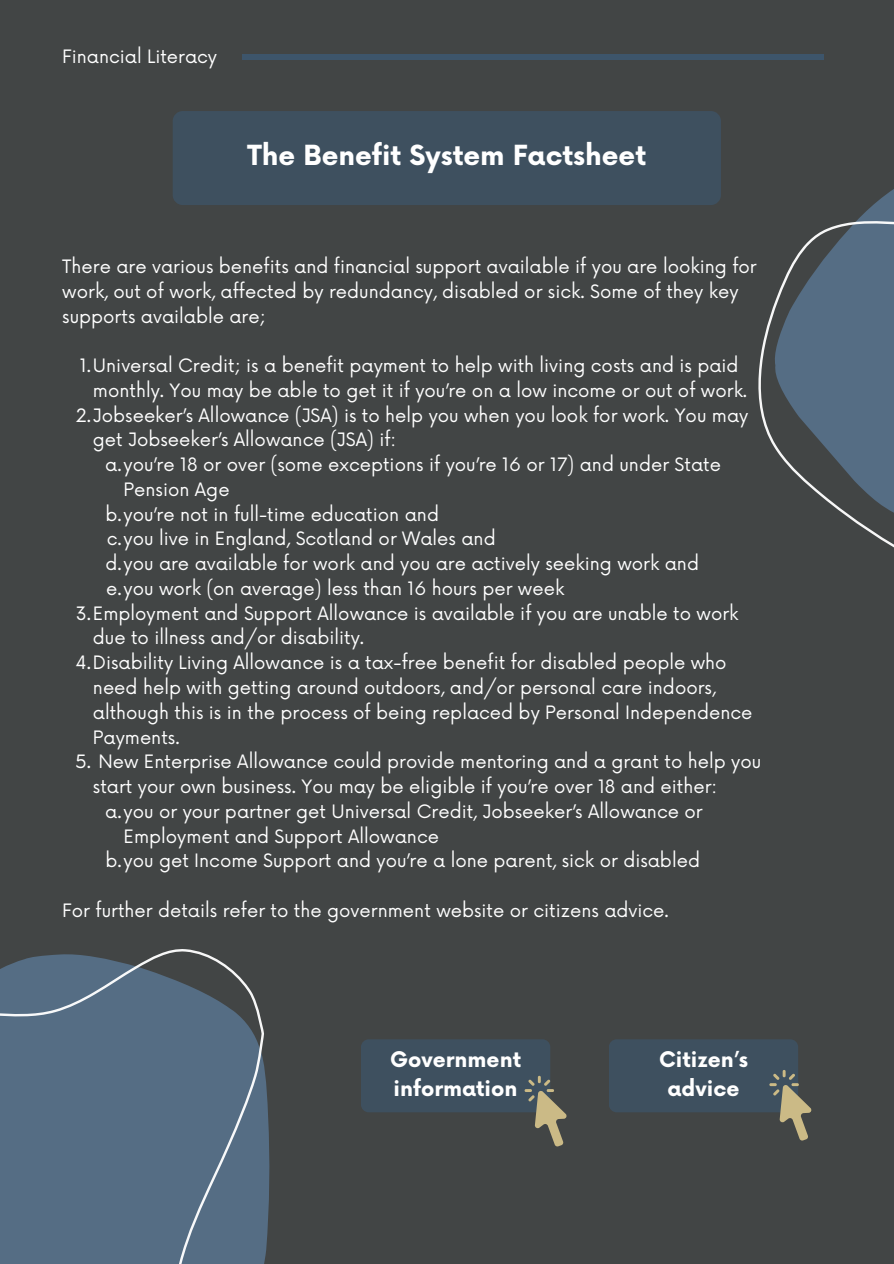
<style>
.page{position:relative;width:894px;height:1264px;background:#fff}
.page>*{position:absolute;margin:0;border:0;box-sizing:border-box;transform-origin:0 0}
.t1{font:700 27px "Now";color:#fff}
.t2{font:700 21px/29.2px "Now";color:#fff}
.t3{font:18px/24.8px "Now";color:#fff}
</style>
<div class="page">
<div style="left:0;top:0;width:893px;height:1263px;background:#424545"></div>
<div style="left:173px;top:111px;width:547px;height:94px;background:#3e505f;border-radius:10px"></div>
<div style="left:242px;top:54px;width:581px;height:6px;background:#3d556b"></div>
<svg style="left:0;top:949px;width:366px;height:314px;fill:#556d84"></svg>
<svg style="left:713px;top:54px;width:180px;height:493px"></svg>
<div style="left:361px;top:1039px;width:189px;height:73px;background:#3e505f;border-radius:8px"></div>
<div style="left:608px;top:1039px;width:190px;height:73px;background:#3e505f;border-radius:8px"></div>
<svg style="left:524px;top:1075px;width:43px;height:71px"></svg>
<svg style="left:769px;top:1070px;width:42px;height:70px"></svg>
<p class="t3" style="left:62px;top:45px;width:156px">Financial Literacy</p>
<p class="t1" style="left:247px;top:141px;width:400px">The Benefit System Factsheet</p>
<p class="t3" style="left:62px;top:255px;width:695px">There are various benefits and financial support available if you are looking for work, out of work, affected by redundancy, disabled or sick. Some of they key supports available are;</p>
<p class="t3" style="left:93px;top:354px;width:655px;text-indent:-13px">1.Universal Credit; is a benefit payment to help with living costs and is paid monthly. You may be able to get it if you’re on a low income or out of work.</p>
<h1 class="t3" style="left:93px;top:403px;width:656px;text-indent:-17px">2.Jobseeker’s Allowance (JSA) is to help you when you look for work. You may get Jobseeker’s Allowance (JSA) if:</h1>
<p class="t3" style="left:123px;top:453px;width:598px;text-indent:-18px">a.you’re 18 or over (some exceptions if you’re 16 or 17) and under State<br>Pension Age</p>
<p class="t3" style="left:105px;top:502px;width:335px">b.you’re not in full-time education and</p>
<p class="t3" style="left:107px;top:527px;width:390px">c.you live in England, Scotland or Wales and</p>
<p class="t3" style="left:105px;top:552px;width:595px">d.you are available for work and you are actively seeking work and</p>
<p class="t3" style="left:106px;top:577px;width:459px">e.you work (on average) less than 16 hours per week</p>
<p class="t3" style="left:93px;top:601px;width:647px;text-indent:-17px">3.Employment and Support Allowance is available if you are unable to work due to illness and/or disability.</p>
<p class="t3" style="left:93px;top:651px;width:661px;text-indent:-17px">4.Disability Living Allowance is a tax-free benefit for disabled people who need help with getting around outdoors, and/or personal care indoors, although this is in the process of being replaced by Personal Independence Payments.</p>
<p class="t3" style="left:93px;top:750px;width:669px;text-indent:-17px">5. New Enterprise Allowance could provide mentoring and a grant to help you start your own business. You may be eligible if you’re over 18 and either:</p>
<p class="t3" style="left:123px;top:799px;width:580px;text-indent:-18px">a.you or your partner get Universal Credit, Jobseeker’s Allowance or<br>Employment and Support Allowance</p>
<p class="t3" style="left:105px;top:849px;width:596px">b.you get Income Support and you’re a lone parent, sick or disabled</p>
<p class="t3" style="left:62px;top:898px;width:608px">For further details refer to the government website or citizens advice.</p>
<p class="t2" style="left:390px;top:1045px;width:132px">Government information</p>
<p class="t2" style="left:658px;top:1045px;width:90px;text-align:center">Citizen’s advice</p>
</div>
